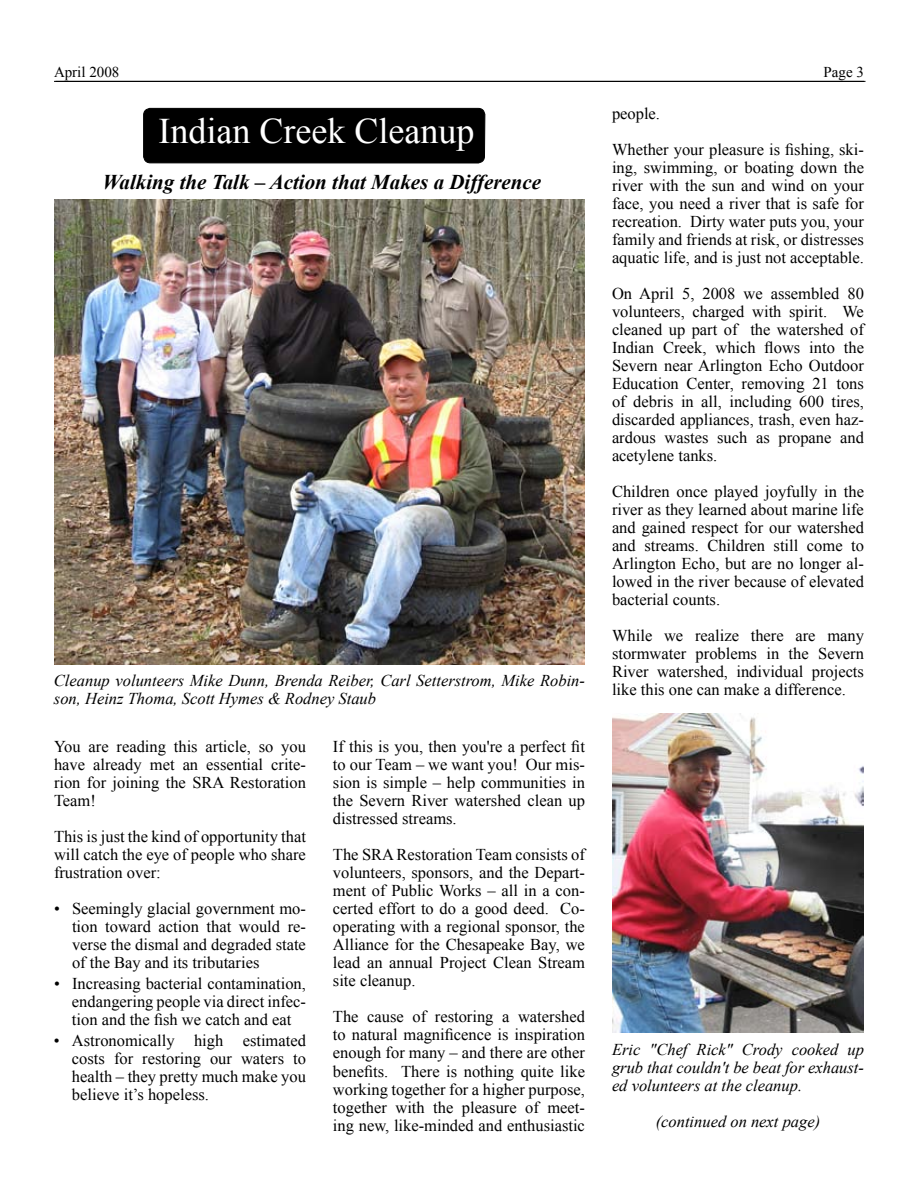
<style>
.page{position:relative;width:918px;height:1188px;background:#fff}
.page>*{position:absolute;margin:0;border:0;box-sizing:border-box;transform-origin:0 0}
.t1{font:36px "Times New Roman";color:#fff}
.t2{font:italic 700 21px "Times New Roman";color:#000}
.t3{font:16.5px/18px "Times New Roman";color:#000;text-align:justify}
.t4{font:italic 16.5px/18px "Times New Roman";color:#000}
.t5{font:15px "Times New Roman";color:#000}
</style>
<div class="page">
<hr style="left:56px;top:81px;width:810px;height:1px;background:#000">
<hr style="left:54px;top:81px;width:810px;height:1px;background:#000">
<div style="left:144px;top:108px;width:341px;height:55px;background:#000;border-radius:7px"></div>
<div style="left:143px;top:108px;width:342px;height:55px;border:1px solid #000;border-radius:7px"></div>
<img style="left:54px;top:200px;width:531px;height:464px">
<img style="left:612px;top:714px;width:252px;height:319px">
<p class="t5" style="left:54px;top:62px;width:67px">April 2008</p>
<p class="t5" style="left:824px;top:62px;width:42px">Page 3</p>
<h1 class="t1" style="left:159px;top:106px;width:317px">Indian Creek Cleanup</h1>
<p class="t3" style="left:612px;top:96px;width:253px;line-height:36px">people.<br>Whether your pleasure is fishing, ski-</p>
<p class="t3" style="left:612px;top:159px;width:254px">ing, swimming, or boating down the river with the sun and wind on your face, you need a river that is safe for recreation. Dirty water puts you, your family and friends at risk, or distresses aquatic life, and is just not acceptable.</p>
<p class="t3" style="left:612px;top:285px;width:254px">On April 5, 2008 we assembled 80 volunteers, charged with spirit. We cleaned up part of the watershed of Indian Creek, which flows into the Severn near Arlington Echo Outdoor Education Center, removing 21 tons of debris in all, including 600 tires, discarded appliances, trash, even haz&shy;ardous wastes such as propane and acetylene tanks.</p>
<p class="t3" style="left:612px;top:483px;width:254px">Children once played joyfully in the river as they learned about marine life and gained respect for our watershed and streams. Children still come to Arlington Echo, but are no longer al&shy;lowed in the river because of elevated bacterial counts.</p>
<p class="t3" style="left:612px;top:627px;width:254px">While we realize there are many stormwater problems in the Severn River watershed, individual projects like this one can make a difference.</p>
<p class="t2" style="left:103px;top:167px;width:440px">Walking the Talk – Action that Makes a Difference</p>
<p class="t4" style="left:54px;top:671px;width:533px">Cleanup volunteers Mike Dunn, Brenda Reiber, Carl Setterstrom, Mike Robin&shy;son, Heinz Thoma, Scott Hymes &amp; Rodney Staub</p>
<p class="t3" style="left:54px;top:738px;width:254px">You are reading this article, so you have already met an essential crite&shy;rion for joining the SRA Restoration Team!</p>
<p class="t3" style="left:54px;top:828px;width:254px">This is just the kind of opportunity that will catch the eye of people who share frustration over:</p>
<p class="t3" style="left:72px;top:900px;width:236px;text-indent:-18px">• Seemingly glacial government mo&shy;tion toward action that would re&shy;verse the dismal and degraded state of the Bay and its tributaries</p>
<p class="t3" style="left:72px;top:975px;width:236px;text-indent:-18px">• Increasing bacterial contamination, endangering people via direct infec&shy;tion and the fish we catch and eat</p>
<p class="t3" style="left:72px;top:1032px;width:236px;text-indent:-18px">• Astronomically high estimated costs for restoring our waters to health – they pretty much make you believe it’s hopeless.</p>
<p class="t3" style="left:333px;top:738px;width:254px">If this is you, then you're a perfect fit to our Team – we want you! Our mis&shy;sion is simple – help communities in the Severn River watershed clean up distressed streams.</p>
<p class="t3" style="left:333px;top:846px;width:254px">The SRA Restoration Team consists of volunteers, sponsors, and the Depart&shy;ment of Public Works – all in a con&shy;certed effort to do a good deed. Co&shy;operating with a regional sponsor, the Alliance for the Chesapeake Bay, we lead an annual Project Clean Stream site cleanup.</p>
<p class="t3" style="left:333px;top:1008px;width:254px">The cause of restoring a watershed to natural magnificence is inspiration enough for many – and there are other benefits. There is nothing quite like working together for a higher purpose, together with the pleasure of meet&shy;ing new, like-minded and enthusiastic</p>
<p class="t4" style="left:612px;top:1041px;width:254px;text-align:justify">Eric "Chef Rick" Crody cooked up grub that couldn't be beat for exhaust&shy;ed volunteers at the cleanup.</p>
<p class="t4" style="left:656px;top:1113px;width:166px">(continued on next page)</p>
</div>
